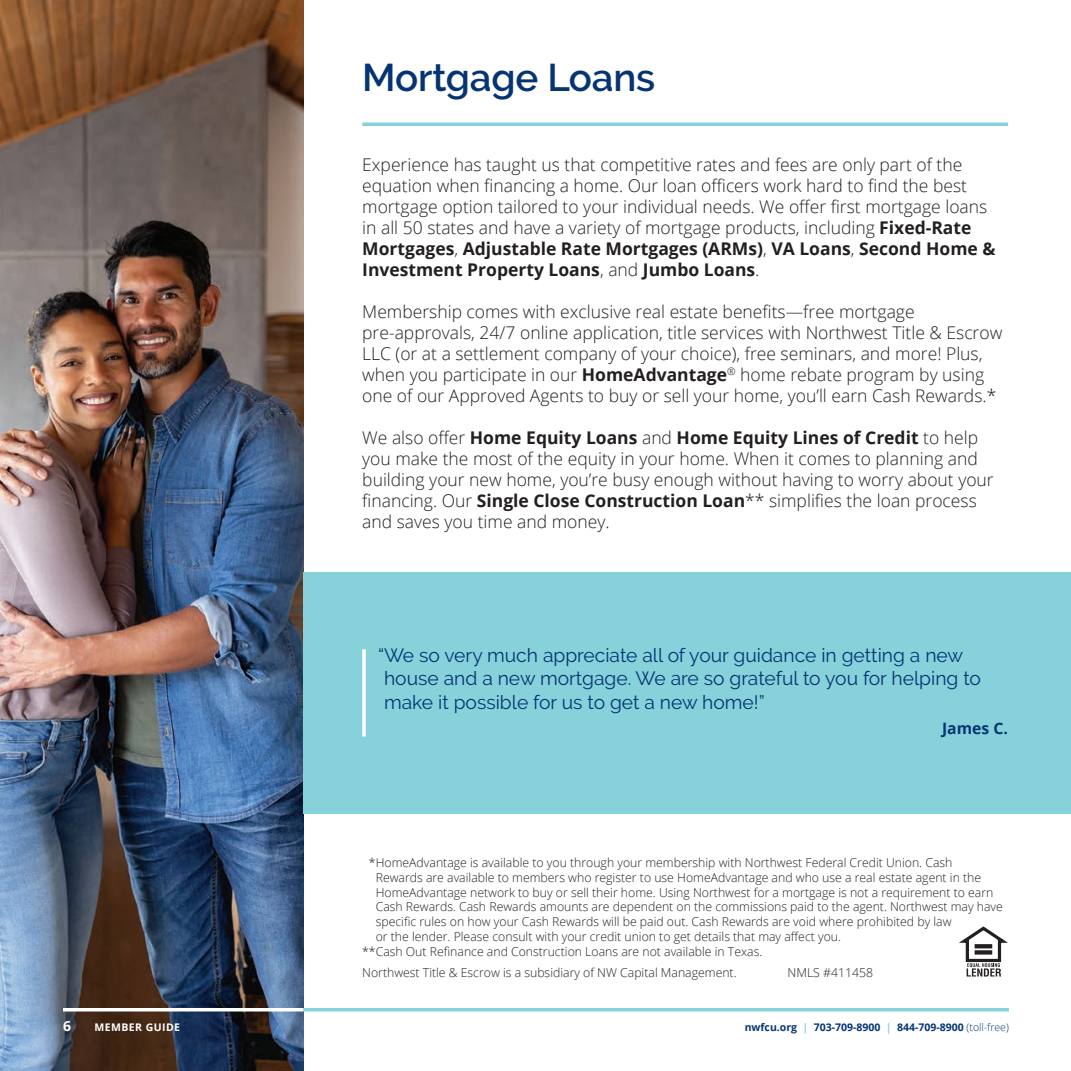
<style>
.page{position:relative;width:1071px;height:1071px;background:#fff}
.page>*{position:absolute;margin:0;border:0;box-sizing:border-box;transform-origin:0 0}
.t1{font:600 38.5px "Raleway";letter-spacing:-.005em;color:#053474}
.t2{font:19.25px/23.1px "Raleway";color:#053474}
.t3{font:300 17.5px/21px "Open Sans";color:#231f20}
.t4{font:700 15.75px "Open Sans";color:#053474}
.t5{font:700 14px "Open Sans";color:#fff}
.t6{font:300 12.25px "Open Sans";color:#231f20}
.t7{font:700 10.5px "Open Sans";color:#053474}
.t8{font:700 10.5px "Open Sans";letter-spacing:.04em;color:#fff}
.s1{font-weight:700}
.s2{color:#fff}
.s3{color:#87d2da}
.s4{font-weight:300}
</style>
<div class="page">
<img style="left:0;top:0;width:304px;height:1071px">
<hr style="left:304px;top:1008px;width:705px;height:3px;background:#87d2da">
<hr style="left:63px;top:1008px;width:241px;height:3px;background:#fff">
<svg style="left:362px;top:122px;width:646px;height:4px;background:#95d7de"></svg>
<svg style="left:959px;top:926px;width:49px;height:51px"></svg>
<svg style="left:975px;top:944px;width:17px;height:4px"></svg>
<div style="left:975px;top:950px;width:17px;height:5px;background:#231f20"></div>
<div style="left:304px;top:572px;width:767px;height:242px;background:#87d2da"></div>
<svg style="left:362px;top:649px;width:4px;height:88px"></svg>
<h1 class="t1" style="left:362px;top:56px;width:295px">Mortgage Loans</h1>
<p class="t3" style="left:362px;top:154px;width:635px">Experience has taught us that competitive rates and fees are only part of the equation when financing a home. Our loan officers work hard to find the best mortgage option tailored to your individual needs. We offer first mortgage loans in all 50 states and have a variety of mortgage products, including <span class="s1">Fixed-Rate Mortgages</span>, <span class="s1">Adjustable Rate Mortgages (ARMs)</span>, <span class="s1">VA Loans</span>, <span class="s1">Second Home &amp; Investment Property Loans</span>, and <span class="s1">Jumbo Loans</span>.</p>
<p class="t3" style="left:362px;top:301px;width:642px">Membership comes with exclusive real estate benefits—free mortgage pre-approvals, 24/7 online application, title services with Northwest Title &amp; Escrow LLC (or at a settlement company of your choice), free seminars, and more! Plus, when you participate in our <span class="s1">HomeAdvantage</span><sup>®</sup> home rebate program by using one of our Approved Agents to buy or sell your home, you’ll earn Cash Rewards.*</p>
<p class="t3" style="left:362px;top:427px;width:633px">We also offer <span class="s1">Home Equity Loans</span> and <span class="s1">Home Equity Lines of Credit</span> to help you make the most of the equity in your home. When it comes to planning and building your new home, you’re busy enough without having to worry about your financing. Our <span class="s1">Single Close Construction Loan</span>** simplifies the loan process and saves you time and money.</p>
<p class="t2" style="left:384px;top:644px;width:598px;text-indent:-6px">“We so very much appreciate all of your guidance in getting a new house and a new mortgage. We are so grateful to you for helping to make it possible for us to get a new home!”</p>
<p class="t4" style="left:942px;top:717px;width:67px">James C.</p>
<p class="t6" style="left:362px;top:854px;width:592px"><span class="s2">*</span>*HomeAdvantage is available to you through your membership with Northwest Federal Credit Union. Cash</p>
<p class="t6" style="left:376px;top:869px;width:607px">Rewards are available to members who register to use HomeAdvantage and who use a real estate agent in the</p>
<p class="t6" style="left:376px;top:884px;width:619px">HomeAdvantage network to buy or sell their home. Using Northwest for a mortgage is not a requirement to earn</p>
<p class="t6" style="left:376px;top:899px;width:629px">Cash Rewards. Cash Rewards amounts are dependent on the commissions paid to the agent. Northwest may have</p>
<p class="t6" style="left:376px;top:913px;width:577px">specific rules on how your Cash Rewards will be paid out. Cash Rewards are void where prohibited by law</p>
<p class="t6" style="left:376px;top:928px;width:467px">or the lender. Please consult with your credit union to get details that may affect you.</p>
<p class="t6" style="left:362px;top:943px;width:402px">**Cash Out Refinance and Construction Loans are not available in Texas.</p>
<p class="t6" style="left:362px;top:964px;width:376px">Northwest Title &amp; Escrow is a subsidiary of NW Capital Management.</p>
<p class="t6" style="left:788px;top:964px;width:87px">NMLS #411458</p>
<p class="t5" style="left:63px;top:1016px;width:9px">6</p>
<p class="t8" style="left:95px;top:1020px;width:87px">MEMBER GUIDE</p>
<p class="t7" style="left:745px;top:1020px;width:266px">nwfcu.org <span class="s3">|</span> 703-709-8900 <span class="s3">|</span> 844-709-8900 <span class="s4">(toll-free)</span></p>
</div>
